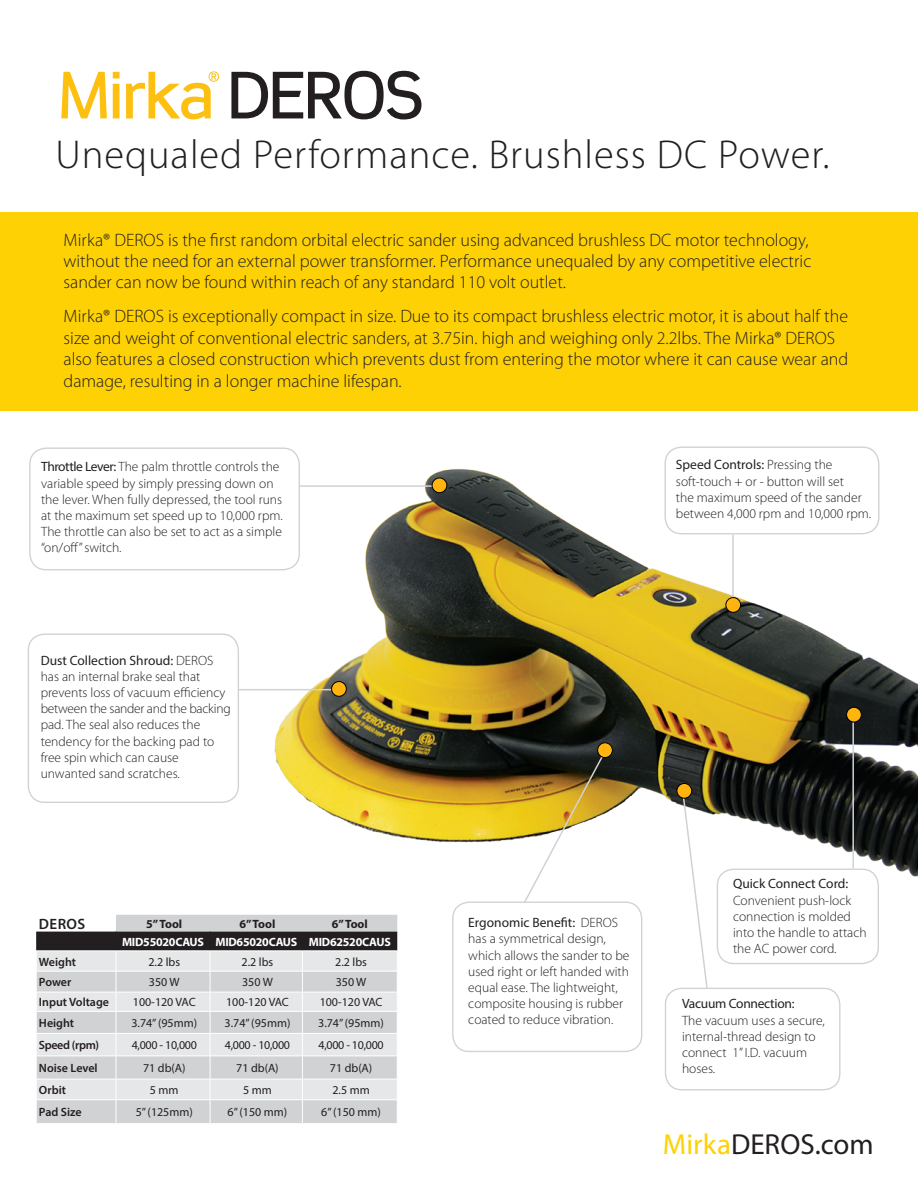
<style>
.page{position:relative;width:918px;height:1188px;background:#fff}
.page>*{position:absolute;margin:0;border:0;box-sizing:border-box;transform-origin:0 0}
.t1{font:500 64.65px "Scene Mother Med";letter-spacing:-.025em;color:#fdc011}
.t2{font:300 40.5px "Myriad Pro";letter-spacing:.025em;color:#231f20}
.t3{font:29.1px "Myriad Pro";color:#231f20}
.t4{font:300 18px/21.6px "Myriad Pro";color:#231f20}
.t5{font:600 15px "Myriad Pro";letter-spacing:.025em;color:#231f20}
.t6{font:300 13.5px/16.2px "Myriad Pro";color:#231f20}
.t7{font:12px "Myriad Pro";color:#231f20}
.t8{font:600 12px "Myriad Pro";color:#231f20}
.t9{font:700 12px "Myriad Pro";letter-spacing:-.02em;color:#fff}
.t10{font:700 12px "Myriad Pro";color:#231f20}
.t11{font:600 12px "Myriad Pro";letter-spacing:-.03em;color:#231f20}
.s1{color:#231f20}
.s2{font-weight:400}
.s3{color:#fed105}
</style>
<div class="page">
<div style="left:665px;top:988px;width:176px;height:102px;border:1px solid #d1d2d4;border-radius:16px"></div>
<div style="left:452px;top:902px;width:190px;height:150px;border:1px solid #d1d2d4;border-radius:16px"></div>
<div style="left:0;top:212px;width:918px;height:198px;background:#fed105"></div>
<svg style="left:36px;top:915px;width:224px;height:17px;fill:#d1d2d4"></svg>
<svg style="left:36px;top:932px;width:362px;height:191px;background:#cdcdcf"></svg>
<svg style="left:209px;top:71px;width:10px;height:11px"></svg>
<div style="left:28px;top:634px;width:211px;height:169px;border:1px solid #d1d2d4;border-radius:16px"></div>
<div style="left:717px;top:869px;width:162px;height:95px;border:1px solid #d1d2d4;border-radius:16px"></div>
<img style="left:260px;top:447px;width:658px;height:490px">
<hr style="left:292px;top:485px;width:147px;height:2px;background:#d1d2d4">
<div style="left:30px;top:448px;width:269px;height:122px;background:#fff;border-radius:16px"></div>
<div style="left:29px;top:448px;width:271px;height:122px;border:1px solid #d1d2d4;border-radius:16px"></div>
<div style="left:432px;top:478px;width:15px;height:15px;background:#ffb40f;border-radius:50%"></div>
<div style="left:432px;top:478px;width:15px;height:15px;border:1px solid #000;border-radius:50%"></div>
<hr style="left:852px;top:722px;width:2px;height:147px;background:#d1d2d4">
<svg style="left:681px;top:790px;width:28px;height:200px"></svg>
<div style="left:847px;top:707px;width:14px;height:15px;background:#ffb40f;border-radius:50%"></div>
<div style="left:846px;top:707px;width:16px;height:15px;border:1px solid #000;border-radius:50%"></div>
<div style="left:677px;top:783px;width:15px;height:15px;background:#ffb40f;border-radius:50%"></div>
<div style="left:677px;top:783px;width:15px;height:15px;border:1px solid #000;border-radius:50%"></div>
<svg style="left:522px;top:751px;width:84px;height:154px"></svg>
<hr style="left:239px;top:689px;width:96px;height:1px;background:#d1d2d4">
<div style="left:332px;top:682px;width:14px;height:14px;background:#ffb40f;border-radius:50%"></div>
<div style="left:331px;top:681px;width:16px;height:15px;border:1px solid #000;border-radius:50%"></div>
<div style="left:598px;top:743px;width:14px;height:15px;background:#ffb40f;border-radius:50%"></div>
<div style="left:597px;top:743px;width:16px;height:15px;border:1px solid #000;border-radius:50%"></div>
<div style="left:665px;top:447px;width:214px;height:87px;background:#fff;border-radius:16px"></div>
<div style="left:665px;top:446px;width:214px;height:88px;border:1px solid #d1d2d4;border-radius:16px"></div>
<hr style="left:732px;top:534px;width:2px;height:64px;background:#d1d2d4">
<div style="left:726px;top:598px;width:15px;height:14px;background:#ffb40f;border-radius:50%"></div>
<div style="left:726px;top:597px;width:15px;height:16px;border:1px solid #000;border-radius:50%"></div>
<p class="t1" style="left:58px;top:55px;width:367px">Mirka <span class="s1">DEROS</span></p>
<p class="t2" style="left:55px;top:133px;width:776px">Unequaled Performance. Brushless DC Power.</p>
<p class="t4" style="left:64px;top:230px;width:749px;line-height:21px">Mirka® DEROS is the first random orbital electric sander using advanced brushless DC motor technology, without the need for an external power transformer. Performance unequaled by any competitive electric sander can now be found within reach of any standard 110 volt outlet.</p>
<p class="t4" style="left:64px;top:306px;width:786px">Mirka® DEROS is exceptionally compact in size. Due to its compact brushless electric motor, it is about half the size and weight of conventional electric sanders, at 3.75in. high and weighing only 2.2lbs. The Mirka® DEROS also features a closed construction which prevents dust from entering the motor where it can cause wear and damage, resulting in a longer machine lifespan.</p>
<p class="t6" style="left:41px;top:459px;width:240px"><span class="s2">Throttle Lever:</span> The palm throttle controls the variable speed by simply pressing down on</p>
<p class="t6" style="left:41px;top:492px;width:243px;text-align:justify">the lever. When fully depressed, the tool runs at the maximum set speed up to 10,000 rpm.<br>The throttle can also be set to act as a simple “on/off” switch.</p>
<p class="t6" style="left:41px;top:652px;width:192px"><span class="s2">Dust Collection Shroud:</span> DEROS has an internal brake seal that prevents loss of vacuum efficiency between the sander and the backing pad. The seal also reduces the tendency for the backing pad to free spin which can cause unwanted sand scratches.</p>
<p class="t5" style="left:39px;top:914px;width:48px">DEROS</p>
<p class="t10" style="left:146px;top:916px;width:38px">5” Tool</p>
<p class="t10" style="left:239px;top:916px;width:38px">6” Tool</p>
<p class="t10" style="left:332px;top:916px;width:38px">6” Tool</p>
<p class="t9" style="left:122px;top:934px;width:83px">MID55020CAUS</p>
<p class="t9" style="left:215px;top:934px;width:83px">MID65020CAUS</p>
<p class="t9" style="left:309px;top:934px;width:83px">MID62520CAUS</p>
<p class="t8" style="left:39px;top:954px;width:39px">Weight</p>
<p class="t7" style="left:148px;top:954px;width:33px">2.2 lbs</p>
<p class="t7" style="left:242px;top:954px;width:33px">2.2 lbs</p>
<p class="t7" style="left:335px;top:954px;width:33px">2.2 lbs</p>
<p class="t8" style="left:39px;top:974px;width:34px">Power</p>
<p class="t7" style="left:149px;top:975px;width:32px">350 W</p>
<p class="t7" style="left:242px;top:975px;width:32px">350 W</p>
<p class="t7" style="left:336px;top:975px;width:32px">350 W</p>
<p class="t8" style="left:39px;top:995px;width:72px">Input Voltage</p>
<p class="t7" style="left:133px;top:995px;width:64px">100-120 VAC</p>
<p class="t7" style="left:226px;top:995px;width:64px">100-120 VAC</p>
<p class="t7" style="left:320px;top:995px;width:64px">100-120 VAC</p>
<p class="t8" style="left:39px;top:1015px;width:37px">Height</p>
<p class="t7" style="left:131px;top:1015px;width:67px">3.74” (95mm)</p>
<p class="t7" style="left:225px;top:1015px;width:67px">3.74” (95mm)</p>
<p class="t7" style="left:318px;top:1015px;width:67px">3.74” (95mm)</p>
<p class="t11" style="left:39px;top:1037px;width:62px">Speed (rpm)</p>
<p class="t7" style="left:132px;top:1038px;width:67px">4,000 - 10,000</p>
<p class="t7" style="left:225px;top:1038px;width:67px">4,000 - 10,000</p>
<p class="t7" style="left:318px;top:1038px;width:67px">4,000 - 10,000</p>
<p class="t8" style="left:39px;top:1060px;width:60px">Noise Level</p>
<p class="t7" style="left:143px;top:1061px;width:44px">71 db(A)</p>
<p class="t7" style="left:236px;top:1061px;width:44px">71 db(A)</p>
<p class="t7" style="left:330px;top:1061px;width:44px">71 db(A)</p>
<p class="t8" style="left:39px;top:1082px;width:29px">Orbit</p>
<p class="t7" style="left:150px;top:1083px;width:30px">5 mm</p>
<p class="t7" style="left:243px;top:1083px;width:30px">5 mm</p>
<p class="t7" style="left:332px;top:1083px;width:39px">2.5 mm</p>
<p class="t8" style="left:39px;top:1105px;width:44px">Pad Size</p>
<p class="t7" style="left:136px;top:1105px;width:59px">5” (125mm)</p>
<p class="t7" style="left:228px;top:1105px;width:61px">6” (150 mm)</p>
<p class="t7" style="left:321px;top:1105px;width:61px">6” (150 mm)</p>
<p class="t6" style="left:676px;top:457px;width:197px"><span class="s2">Speed Controls:</span> Pressing the soft-touch + or - button will set<br>the maximum speed of the sander between 4,000 rpm and 10,000 rpm.</p>
<p class="t6" style="left:468px;top:915px;width:163px"><span class="s2">Ergonomic Benefit:</span> DEROS has a symmetrical design, which allows the sander to be used right or left handed with equal ease. The lightweight, composite housing is rubber coated to reduce vibration.</p>
<p class="t6" style="left:733px;top:876px;width:135px"><span class="s2">Quick Connect Cord:<br></span>Convenient push-lock connection is molded into the handle to attach the AC power cord.</p>
<p class="t6" style="left:682px;top:996px;width:144px"><span class="s2">Vacuum Connection:<br></span>The vacuum uses a secure, internal-thread design to connect 1” I.D. vacuum hoses.</p>
<p class="t3" style="left:663px;top:1126px;width:212px"><span class="s3">Mirka</span>DEROS.com</p>
</div>
